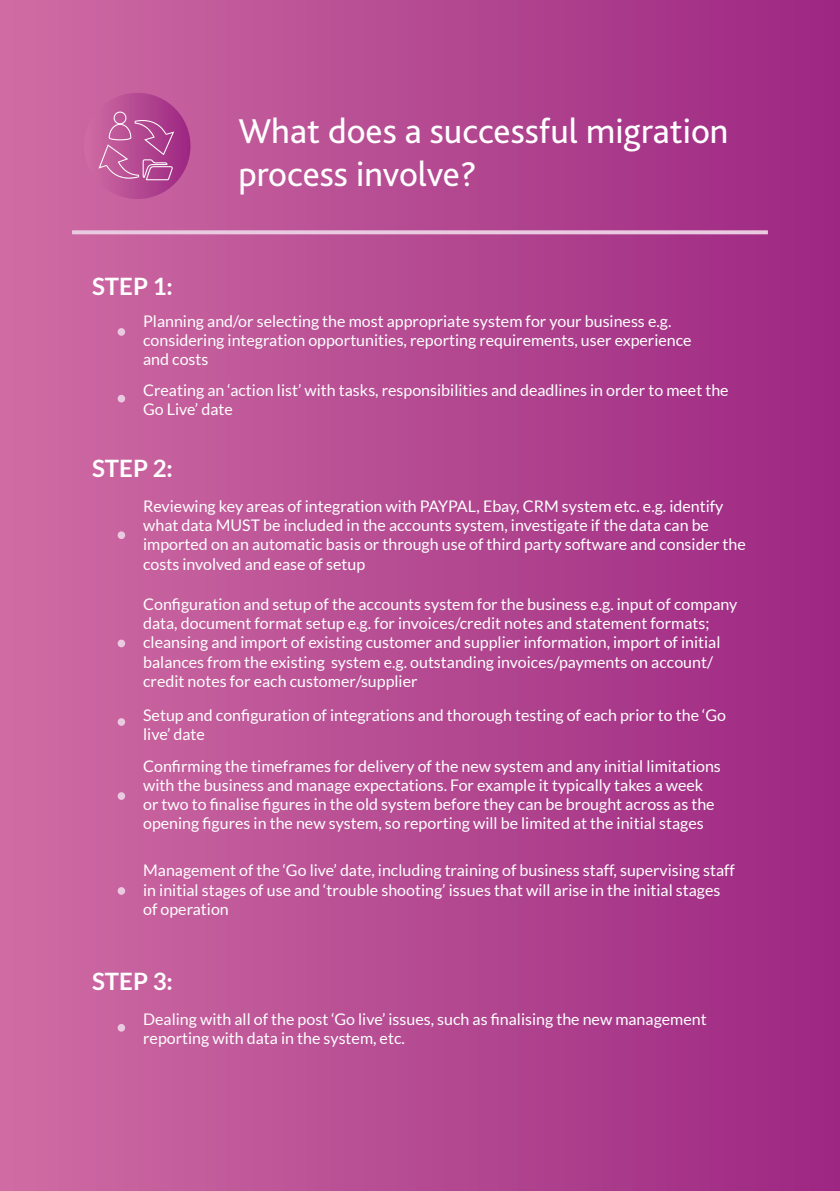
<style>
.page{position:relative;width:840px;height:1191px;background:#fff}
.page>*{position:absolute;margin:0;border:0;box-sizing:border-box;transform-origin:0 0}
.t1{font:36px/43.2px "Bliss Pro";color:#fff}
.t2{font:700 24px "Lato";color:#fff}
.t3{font:16px/19.2px "Lato";color:#fff}
</style>
<div class="page">
<div style="left:0;top:0;width:839px;height:1191px;background:linear-gradient(to right,#d06da3,#9c2782)"></div>
<svg style="left:72px;top:230px;width:695px;height:4px;fill:#eacae0"></svg>
<div style="left:84px;top:93px;width:106px;height:106px;background:linear-gradient(to right,#d06da3,#9c2782);border-radius:53px"></div>
<div style="left:118px;top:328px;width:7px;height:8px;background:#eacae0;border-radius:50%"></div>
<div style="left:118px;top:531px;width:7px;height:8px;background:#eacae0;border-radius:50%"></div>
<div style="left:118px;top:1024px;width:7px;height:7px;background:#eacae0;border-radius:50%"></div>
<div style="left:118px;top:395px;width:7px;height:7px;background:#eacae0;border-radius:50%"></div>
<div style="left:118px;top:639px;width:7px;height:8px;background:#eacae0;border-radius:50%"></div>
<div style="left:118px;top:718px;width:7px;height:8px;background:#eacae0;border-radius:50%"></div>
<div style="left:118px;top:792px;width:7px;height:8px;background:#eacae0;border-radius:50%"></div>
<div style="left:118px;top:887px;width:7px;height:7px;background:#eacae0;border-radius:50%"></div>
<svg style="left:98px;top:112px;width:76px;height:68px"></svg>
<p class="t2" style="left:92px;top:272px;width:82px">STEP 1:</p>
<p class="t1" style="left:238px;top:108px;width:491px">What does a successful migration process involve?</p>
<p class="t3" style="left:143px;top:311px;width:549px">Planning and/or selecting the most appropriate system for your business e.g. considering integration opportunities, reporting requirements, user experience</p>
<p class="t3" style="left:143px;top:350px;width:67px">and costs</p>
<p class="t3" style="left:143px;top:380px;width:586px">Creating an ‘action list’ with tasks, responsibilities and deadlines in order to meet the<br>Go Live’ date</p>
<p class="t2" style="left:92px;top:455px;width:82px">STEP 2:</p>
<p class="t3" style="left:143px;top:496px;width:604px">Reviewing key areas of integration with PAYPAL, Ebay, CRM system etc. e.g. identify what data MUST be included in the accounts system, investigate if the data can be imported on an automatic basis or through use of third party software and consider the costs involved and ease of setup</p>
<p class="t3" style="left:143px;top:594px;width:595px">Configuration and setup of the accounts system for the business e.g. input of company data, document format setup e.g. for invoices/credit notes and statement formats; cleansing and import of existing customer and supplier information, import of initial balances from the existing system e.g. outstanding invoices/payments on account/ credit notes for each customer/supplier</p>
<p class="t3" style="left:143px;top:705px;width:584px">Setup and configuration of integrations and thorough testing of each prior to the ‘Go live’ date</p>
<p class="t3" style="left:143px;top:756px;width:579px">Confirming the timeframes for delivery of the new system and any initial limitations with the business and manage expectations. For example it typically takes a week or two to finalise figures in the old system before they can be brought across as the opening figures in the new system, so reporting will be limited at the initial stages</p>
<p class="t3" style="left:143px;top:861px;width:593px">Management of the ‘Go live’ date, including training of business staff, supervising staff in initial stages of use and ‘trouble shooting’ issues that will arise in the initial stages</p>
<p class="t3" style="left:143px;top:899px;width:87px">of operation</p>
<p class="t2" style="left:92px;top:967px;width:82px">STEP 3:</p>
<p class="t3" style="left:143px;top:1009px;width:564px">Dealing with all of the post ‘Go live’ issues, such as finalising the new management reporting with data in the system, etc.</p>
</div>
